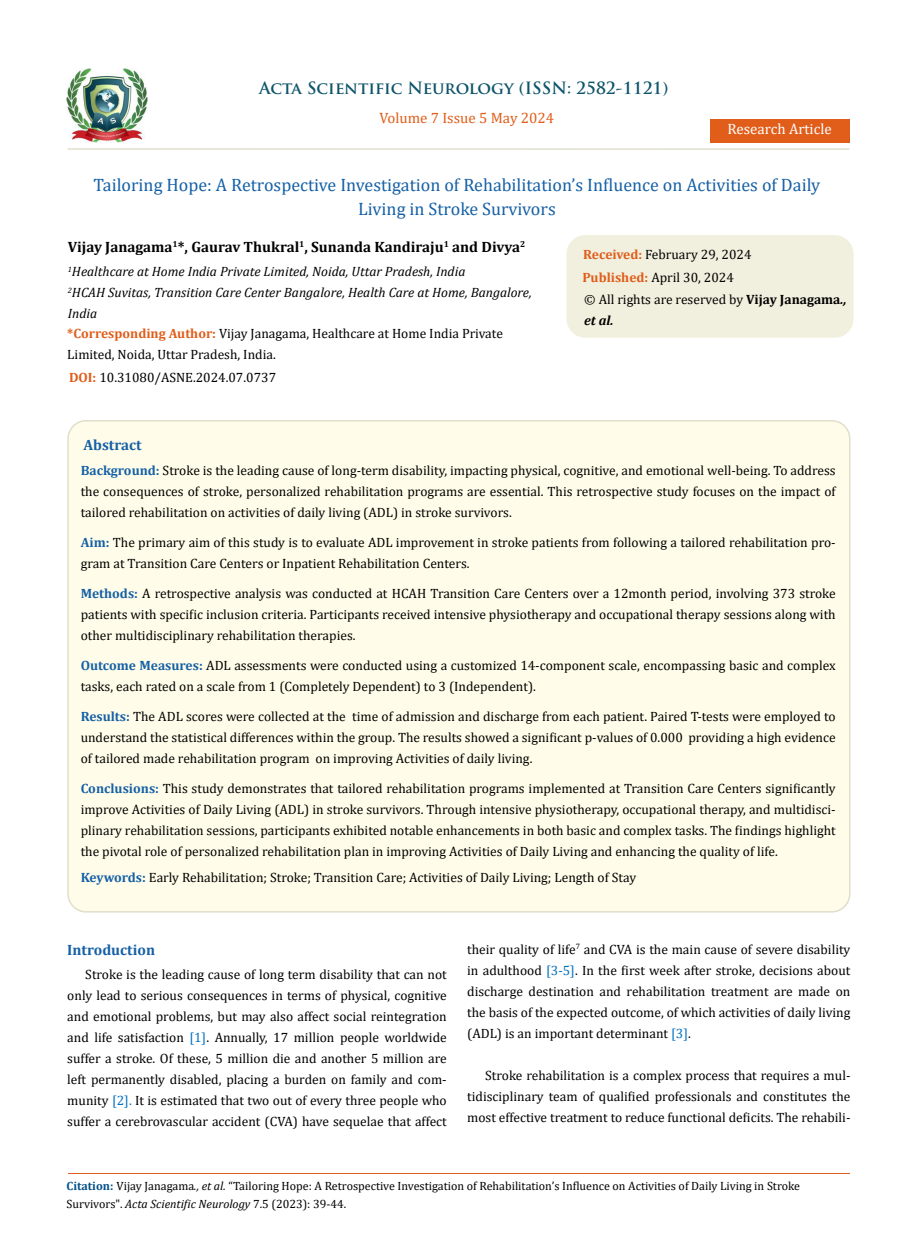
<style>
.page{position:relative;width:917px;height:1260px;background:#fff}
.page>*{position:absolute;margin:0;border:0;box-sizing:border-box;transform-origin:0 0}
.t1{font:18px/24px "Cambria";color:#1560a6;text-align:center}
.t2{font:700 16.5px "Trajan Pro";color:#0e546a}
.t3{font:700 15px "Cambria";color:#000}
.t4{font:15px "Cambria";color:#e05d1a}
.t5{font:700 15px "Cambria";color:#1560a6}
.t6{font:15px "Cambria";color:#fff}
.t7{font:13.5px/21px "Cambria";color:#000;text-align:justify}
.t8{font:italic 13.5px/21px "Cambria";color:#000}
.t9{font:12px/18px "Cambria";color:#000}
.s1{font-weight:700;color:#e05d1a}
.s2{font-weight:700}
.s3{font-weight:700;font-style:italic}
.s4{font-weight:700;color:#1560a6}
.s5{color:#0070c0}
.s6{font-weight:700;color:#035089}
.s7{font-style:italic}
</style>
<div class="page">
<img style="left:67px;top:68px;width:80px;height:74px">
<div style="left:709px;top:119px;width:140px;height:23px;background:#e05d1a"></div>
<div style="left:567px;top:236px;width:285px;height:101px;background:#f1f0de;border-radius:18px"></div>
<div style="left:566px;top:235px;width:287px;height:103px;border:2px solid #f1f0de;border-radius:18px"></div>
<div style="left:68px;top:421px;width:781px;height:491px;background:#fffde9;border-radius:18px"></div>
<hr style="left:68px;top:1174px;width:781px;height:1px;background:#e05d1a">
<hr style="left:67px;top:148px;width:782px;height:2px;background:#e0dfcd">
<p class="t2" style="left:259px;top:77px;width:411px">Acta Scientific Neurology (ISSN: 2582-1121)</p>
<p class="t4" style="left:379px;top:109px;width:176px">Volume 7 Issue 5 May 2024</p>
<p class="t6" style="left:727px;top:120px;width:106px">Research Article</p>
<h1 class="t1" style="left:94px;top:172px;width:728px">Tailoring Hope: A Retrospective Investigation of Rehabilitation’s Influence on Activities of Daily<br>Living in Stroke Survivors</h1>
<p class="t3" style="left:68px;top:236px;width:459px">Vijay Janagama<sup>1</sup>*, Gaurav Thukral<sup>1</sup>, Sunanda Kandiraju<sup>1</sup> and Divya<sup>2</sup></p>
<p class="t8" style="left:68px;top:261px;width:465px"><sup>1</sup>Healthcare at Home India Private Limited, Noida, Uttar Pradesh, India<br><sup>2</sup>HCAH Suvitas, Transition Care Center Bangalore, Health Care at Home, Bangalore,<br>India</p>
<p class="t7" style="left:67px;top:323px;width:437px"><span class="s1">*Corresponding Author:</span> Vijay Janagama, Healthcare at Home India Private<br>Limited, Noida, Uttar Pradesh, India.</p>
<p class="t7" style="left:582px;top:243px;width:171px;line-height:23px"><span class="s1">Received:</span> February 29, 2024<br><span class="s1">Published:</span> April 30, 2024</p>
<p class="t7" style="left:584px;top:288px;width:264px">© All rights are reserved by <span class="s2">Vijay Janagama</span><span class="s3">., et al.</span></p>
<p class="t7" style="left:69px;top:367px;width:209px"><span class="s1">DOI:</span> 10.31080/ASNE.2024.07.0737</p>
<p class="t5" style="left:83px;top:435px;width:60px">Abstract</p>
<p class="t7" style="left:81px;top:460px;width:756px"><span class="s4">Background:</span> Stroke is the leading cause of long-term disability, impacting physical, cognitive, and emotional well-being. To address the consequences of stroke, personalized rehabilitation programs are essential. This retrospective study focuses on the impact of tailored rehabilitation on activities of daily living (ADL) in stroke survivors.</p>
<p class="t7" style="left:81px;top:532px;width:756px"><span class="s4">Aim:</span> The primary aim of this study is to evaluate ADL improvement in stroke patients from following a tailored rehabilitation pro&shy;gram at Transition Care Centers or Inpatient Rehabilitation Centers.</p>
<p class="t7" style="left:81px;top:583px;width:756px"><span class="s4">Methods:</span> A retrospective analysis was conducted at HCAH Transition Care Centers over a 12month period, involving 373 stroke patients with specific inclusion criteria. Participants received intensive physiotherapy and occupational therapy sessions along with other multidisciplinary rehabilitation therapies.</p>
<p class="t7" style="left:81px;top:655px;width:756px"><span class="s4">Outcome Measures:</span> ADL assessments were conducted using a customized 14-component scale, encompassing basic and complex tasks, each rated on a scale from 1 (Completely Dependent) to 3 (Independent).</p>
<p class="t7" style="left:81px;top:706px;width:756px"><span class="s4">Results:</span> The ADL scores were collected at the time of admission and discharge from each patient. Paired T-tests were employed to understand the statistical differences within the group. The results showed a significant p-values of 0.000 providing a high evidence of tailored made rehabilitation program on improving Activities of daily living.</p>
<p class="t7" style="left:81px;top:778px;width:756px"><span class="s4">Conclusions:</span> This study demonstrates that tailored rehabilitation programs implemented at Transition Care Centers significantly improve Activities of Daily Living (ADL) in stroke survivors. Through intensive physiotherapy, occupational therapy, and multidisci&shy;plinary rehabilitation sessions, participants exhibited notable enhancements in both basic and complex tasks. The findings highlight the pivotal role of personalized rehabilitation plan in improving Activities of Daily Living and enhancing the quality of life.</p>
<p class="t7" style="left:81px;top:867px;width:557px"><span class="s4">Keywords:</span> Early Rehabilitation; Stroke; Transition Care; Activities of Daily Living; Length of Stay</p>
<p class="t5" style="left:67px;top:939px;width:89px">Introduction</p>
<p class="t7" style="left:67px;top:964px;width:381px;text-indent:18px">Stroke is the leading cause of long term disability that can not only lead to serious consequences in terms of physical, cognitive and emotional problems, but may also affect social reintegration and life satisfaction <span class="s5">[1]</span>. Annually, 17 million people worldwide suffer a stroke. Of these, 5 million die and another 5 million are left permanently disabled, placing a burden on family and com&shy;munity <span class="s5">[2].</span> It is estimated that two out of every three people who suffer a cerebrovascular accident (CVA) have sequelae that affect</p>
<p class="t7" style="left:467px;top:939px;width:385px">their quality of life<sup>7</sup> and CVA is the main cause of severe disability in adulthood <span class="s5">[3-5]</span>. In the first week after stroke, decisions about discharge destination and rehabilitation treatment are made on the basis of the expected outcome, of which activities of daily living (ADL) is an important determinant <span class="s5">[3]</span>.</p>
<p class="t7" style="left:467px;top:1065px;width:385px;text-indent:18px">Stroke rehabilitation is a complex process that requires a mul&shy;tidisciplinary team of qualified professionals and constitutes the most effective treatment to reduce functional deficits. The rehabili-</p>
<p class="t9" style="left:66px;top:1177px;width:735px"><span class="s6">Citation:</span> Vijay Janagama<span class="s7">., et al.</span> “Tailoring Hope: A Retrospective Investigation of Rehabilitation’s Influence on Activities of Daily Living in Stroke<br>Survivors". <span class="s7">Acta Scientific Neurology</span> 7.5 (2023): 39-44.</p>
</div>
